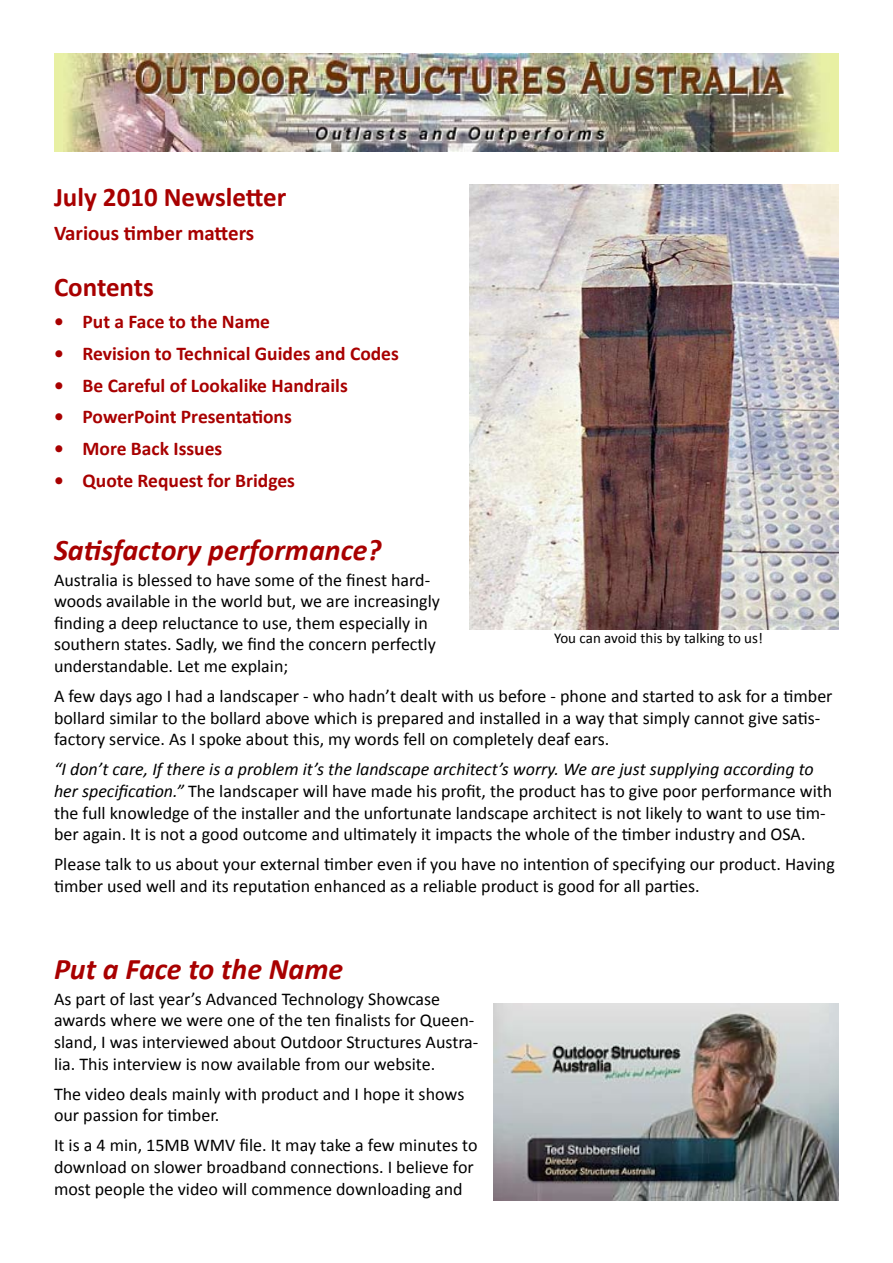
<style>
.page{position:relative;width:893px;height:1263px;background:#fff}
.page>*{position:absolute;margin:0;border:0;box-sizing:border-box;transform-origin:0 0}
.t1{font:italic 700 30px "Calibri";color:#a80000}
.t2{font:700 27px "Calibri";color:#a80000}
.t3{font:700 21px "Calibri";color:#a80000}
.t4{font:700 19.5px "Calibri";color:#a80000}
.t5{font:18px/21.6px "Calibri";color:#000}
.t6{font:15px "Calibri";color:#000}
.s1{font-style:italic}
</style>
<div class="page">
<img style="left:54px;top:54px;width:785px;height:97px">
<img style="left:493px;top:1004px;width:346px;height:196px">
<img style="left:470px;top:184px;width:369px;height:445px">
<h2 class="t2" style="left:54px;top:180px;width:234px">July 2010 Newsletter</h2>
<p class="t3" style="left:54px;top:220px;width:202px">Various timber matters</p>
<h2 class="t2" style="left:54px;top:270px;width:102px">Contents</h2>
<p class="t4" style="left:54px;top:309px;width:218px">• Put a Face to the Name</p>
<p class="t4" style="left:54px;top:341px;width:346px">• Revision to Technical Guides and Codes</p>
<p class="t4" style="left:54px;top:373px;width:295px">• Be Careful of Lookalike Handrails</p>
<p class="t4" style="left:54px;top:405px;width:239px">• PowerPoint Presentations</p>
<p class="t4" style="left:54px;top:437px;width:170px">• More Back Issues</p>
<p class="t4" style="left:54px;top:469px;width:243px">• Quote Request for Bridges</p>
<h1 class="t1" style="left:54px;top:531px;width:329px">Satisfactory performance?</h1>
<p class="t5" style="left:54px;top:568px;width:387px">Australia is blessed to have some of the finest hard&shy;woods available in the world but, we are increasingly finding a deep reluctance to use, them especially in southern states. Sadly, we find the concern perfectly understandable. Let me explain;</p>
<p class="t5" style="left:54px;top:684px;width:780px">A few days ago I had a landscaper - who hadn’t dealt with us before - phone and started to ask for a timber bollard similar to the bollard above which is prepared and installed in a way that simply cannot give satis&shy;factory service. As I spoke about this, my words fell on completely deaf ears.</p>
<p class="t5" style="left:54px;top:758px;width:780px"><span class="s1">“I don’t care, If there is a problem it’s the landscape architect’s worry. We are just supplying according to her specification.”</span> The landscaper will have made his profit, the product has to give poor performance with the full knowledge of the installer and the unfortunate landscape architect is not likely to want to use tim&shy;ber again. It is not a good outcome and ultimately it impacts the whole of the timber industry and OSA.</p>
<p class="t5" style="left:54px;top:853px;width:782px">Please talk to us about your external timber even if you have no intention of specifying our product. Having timber used well and its reputation enhanced as a reliable product is good for all parties.</p>
<p class="t6" style="left:554px;top:629px;width:210px">You can avoid this by talking to us!</p>
<h1 class="t1" style="left:54px;top:950px;width:291px">Put a Face to the Name</h1>
<p class="t5" style="left:54px;top:987px;width:426px">As part of last year’s Advanced Technology Showcase awards where we were one of the ten finalists for Queen&shy;sland, I was interviewed about Outdoor Structures Austra&shy;lia. This interview is now available from our website.</p>
<p class="t5" style="left:54px;top:1082px;width:412px">The video deals mainly with product and I hope it shows our passion for timber.</p>
<p class="t5" style="left:54px;top:1134px;width:425px">It is a 4 min, 15MB WMV file. It may take a few minutes to download on slower broadband connections. I believe for most people the video will commence downloading and</p>
</div>
